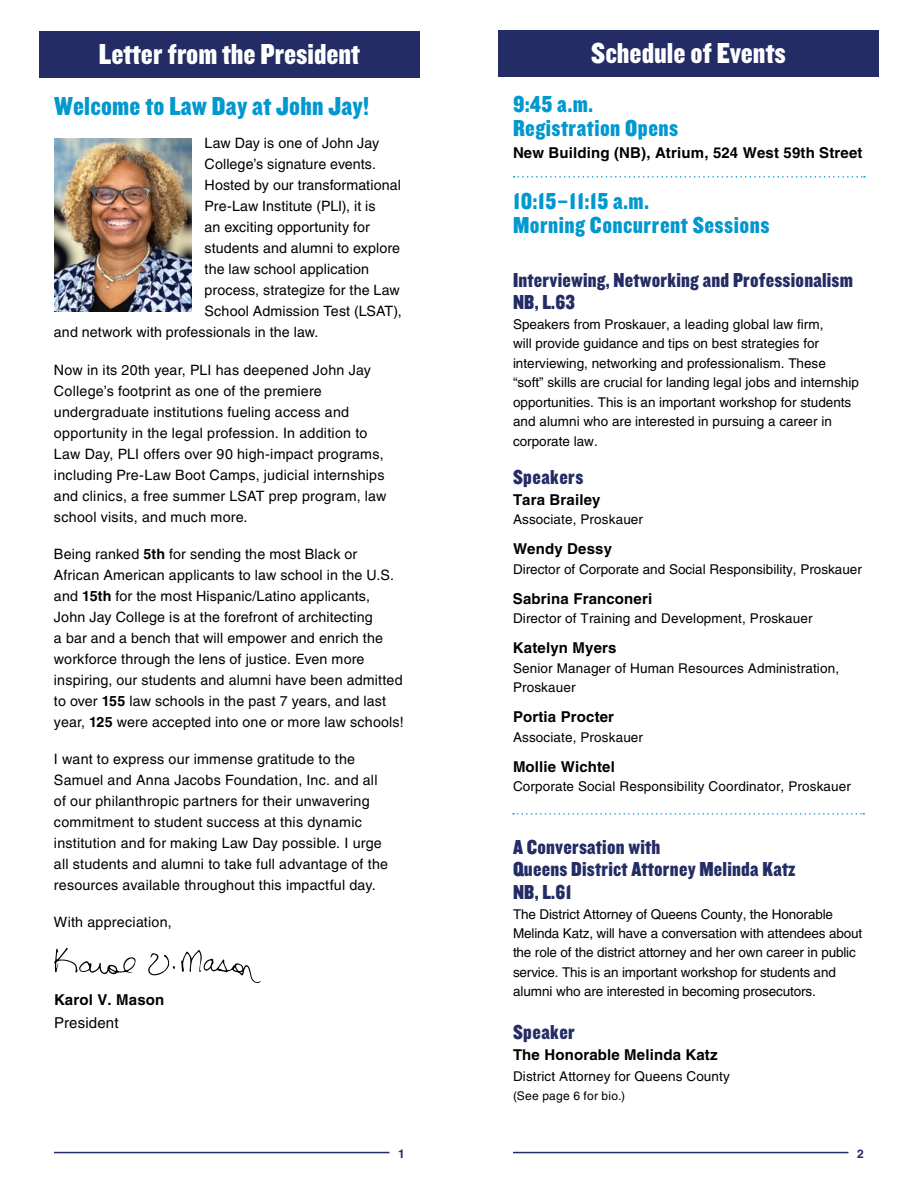
<style>
.page{position:relative;width:918px;height:1188px;background:#fff}
.page>*{position:absolute;margin:0;border:0;box-sizing:border-box;transform-origin:0 0}
.t1{font:30px "Knockout 70 Full Welterwt";color:#fff}
.t2{font:27px "Knockout 70 Full Welterwt";letter-spacing:.01em;color:#0098cf}
.t3{font:24px/24px "Knockout 70 Full Welterwt";letter-spacing:.02em;color:#0098cf}
.t4{font:21px/22.5px "Knockout 70 Full Welterwt";letter-spacing:.01em;color:#232c64}
.t5{font:700 15px "Helvetica LT Std";letter-spacing:.01em;color:#000}
.t6{font:15px "Helvetica LT Std";letter-spacing:.01em;color:#000}
.t7{font:14.25px/21px "Helvetica LT Std";letter-spacing:.015em;color:#000}
.t8{font:13.5px/19.5px "Helvetica LT Std";color:#000}
.t9{font:12px "Helvetica LT Std";letter-spacing:.025em;color:#000}
.t10{font:700 12px "Helvetica LT Std";color:#232c64}
.s1{font-weight:700}
</style>
<div class="page">
<div style="left:39px;top:31px;width:381px;height:46px;background:#232c64"></div>
<svg style="left:148px;top:953px;width:27px;height:22px"></svg>
<svg style="left:181px;top:950px;width:80px;height:33px"></svg>
<svg style="left:54px;top:948px;width:82px;height:27px"></svg>
<hr style="left:54px;top:1152px;width:335px;height:1px;background:#232c64">
<hr style="left:513px;top:1152px;width:335px;height:1px;background:#232c64">
<div style="left:498px;top:30px;width:381px;height:47px;background:#232c64"></div>
<svg style="left:513px;top:813px;width:351px;height:2px"></svg>
<svg style="left:514px;top:176px;width:351px;height:2px"></svg>
<img style="left:54px;top:138px;width:137px;height:174px">
<h1 class="t1" style="left:99px;top:34px;width:263px">Letter from the President</h1>
<h2 class="t2" style="left:54px;top:89px;width:317px">Welcome to Law Day at John Jay!</h2>
<p class="t7" style="left:205px;top:133px;width:176px">Law Day is one of John Jay</p>
<p class="t7" style="left:205px;top:154px;width:173px">College’s signature events.</p>
<p class="t7" style="left:205px;top:175px;width:198px">Hosted by our transformational</p>
<p class="t7" style="left:205px;top:196px;width:173px">Pre-Law Institute (PLI), it is</p>
<p class="t7" style="left:205px;top:217px;width:167px">an exciting opportunity for</p>
<p class="t7" style="left:205px;top:238px;width:197px">students and alumni to explore</p>
<p class="t7" style="left:205px;top:259px;width:166px">the law school application</p>
<p class="t7" style="left:205px;top:280px;width:197px">process, strategize for the Law</p>
<p class="t7" style="left:205px;top:301px;width:199px">School Admission Test (LSAT),</p>
<p class="t7" style="left:54px;top:322px;width:266px">and network with professionals in the law.</p>
<p class="t7" style="left:54px;top:359px;width:334px">Now in its 20th year, PLI has deepened John Jay College’s footprint as one of the premiere undergraduate institutions fueling access and opportunity in the legal profession. In addition to Law Day, PLI offers over 90 high-impact programs, including Pre-Law Boot Camps, judicial internships and clinics, a free summer LSAT prep program, law school visits, and much more.</p>
<p class="t7" style="left:54px;top:543px;width:351px">Being ranked <span class="s1">5th</span> for sending the most Black or African American applicants to law school in the U.S. and <span class="s1">15th</span> for the most Hispanic/Latino applicants, John Jay College is at the forefront of architecting<br>a bar and a bench that will empower and enrich the workforce through the lens of justice. Even more inspiring, our students and alumni have been admitted to over <span class="s1">155</span> law schools in the past 7 years, and last year, <span class="s1">125</span> were accepted into one or more law schools!</p>
<p class="t7" style="left:54px;top:749px;width:336px">I want to express our immense gratitude to the Samuel and Anna Jacobs Foundation, Inc. and all of our philanthropic partners for their unwavering commitment to student success at this dynamic institution and for making Law Day possible. I urge all students and alumni to take full advantage of the resources available throughout this impactful day.</p>
<p class="t7" style="left:54px;top:912px;width:119px">With appreciation,</p>
<p class="t5" style="left:54px;top:991px;width:112px">Karol V. Mason</p>
<p class="t6" style="left:54px;top:1014px;width:66px">President</p>
<p class="t10" style="left:398px;top:1146px;width:8px">1</p>
<h1 class="t1" style="left:591px;top:34px;width:196px">Schedule of Events</h1>
<h3 class="t3" style="left:513px;top:91px;width:167px">9:45 a.m.<br>Registration Opens</h3>
<p class="t5" style="left:513px;top:144px;width:351px">New Building (NB), Atrium, 524 West 59th Street</p>
<h3 class="t3" style="left:513px;top:188px;width:258px">10:15–11:15 a.m.<br>Morning Concurrent Sessions</h3>
<h3 class="t4" style="left:513px;top:268px;width:342px">Interviewing, Networking and Professionalism<br>NB, L.63</h3>
<p class="t8" style="left:513px;top:314px;width:347px">Speakers from Proskauer, a leading global law firm,<br>will provide guidance and tips on best strategies for interviewing, networking and professionalism. These “soft” skills are crucial for landing legal jobs and internship opportunities. This is an important workshop for students and alumni who are interested in pursuing a career in corporate law.</p>
<h3 class="t4" style="left:513px;top:465px;width:72px">Speakers</h3>
<p class="t5" style="left:513px;top:490px;width:89px">Tara Brailey</p>
<p class="t8" style="left:513px;top:509px;width:132px">Associate, Proskauer</p>
<p class="t5" style="left:513px;top:540px;width:101px">Wendy Dessy</p>
<p class="t8" style="left:513px;top:559px;width:350px">Director of Corporate and Social Responsibility, Proskauer</p>
<p class="t5" style="left:513px;top:589px;width:141px">Sabrina Franconeri</p>
<p class="t8" style="left:513px;top:608px;width:301px">Director of Training and Development, Proskauer</p>
<p class="t5" style="left:513px;top:639px;width:105px">Katelyn Myers</p>
<p class="t8" style="left:513px;top:658px;width:328px">Senior Manager of Human Resources Administration,<br>Proskauer</p>
<p class="t5" style="left:513px;top:708px;width:103px">Portia Procter</p>
<p class="t8" style="left:513px;top:727px;width:132px">Associate, Proskauer</p>
<p class="t5" style="left:513px;top:757px;width:103px">Mollie Wichtel</p>
<p class="t8" style="left:513px;top:776px;width:340px">Corporate Social Responsibility Coordinator, Proskauer</p>
<h3 class="t4" style="left:513px;top:835px;width:284px">A Conversation with<br>Queens District Attorney Melinda Katz<br>NB, L.61</h3>
<p class="t8" style="left:513px;top:904px;width:351px">The District Attorney of Queens County, the Honorable Melinda Katz, will have a conversation with attendees about the role of the district attorney and her own career in public service. This is an important workshop for students and alumni who are interested in becoming prosecutors.</p>
<h3 class="t4" style="left:513px;top:1020px;width:64px">Speaker</h3>
<p class="t5" style="left:513px;top:1045px;width:206px">The Honorable Melinda Katz</p>
<p class="t8" style="left:513px;top:1066px;width:218px">District Attorney for Queens County</p>
<p class="t9" style="left:513px;top:1089px;width:114px">(See page 6 for bio.)</p>
<p class="t10" style="left:857px;top:1146px;width:8px">2</p>
</div>
